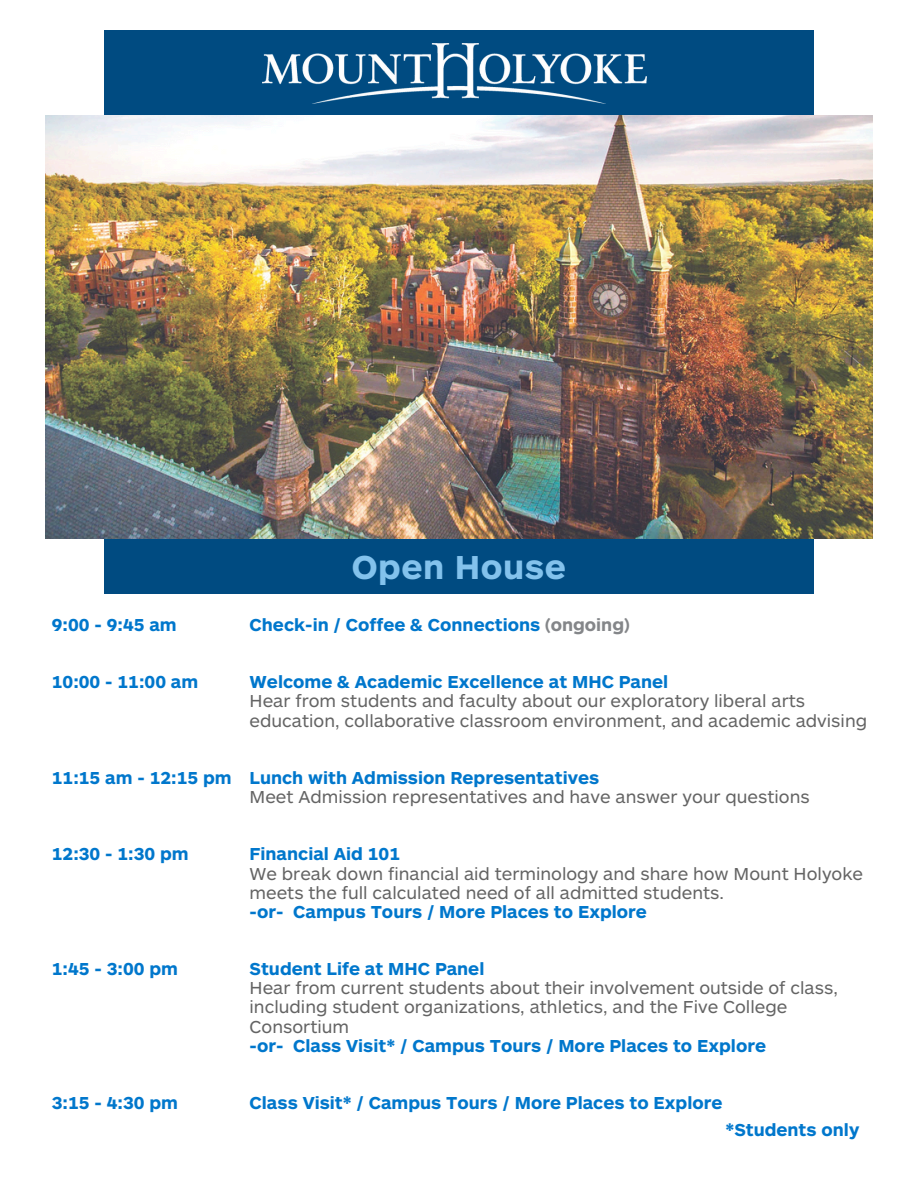
<style>
.page{position:relative;width:918px;height:1188px;background:#fff}
.page>*{position:absolute;margin:0;border:0;box-sizing:border-box;transform-origin:0 0}
.t1{font:700 34.5px "ARS Maquette Pro";letter-spacing:.015em;color:#83c2ec}
.t2{font:18px/19.2px "ARS Maquette Pro";color:#646464}
.t3{font:700 18px "ARS Maquette Pro";color:#07c}
.s1{color:#848689}
</style>
<div class="page">
<div style="left:104px;top:538px;width:710px;height:56px;background:#004b81"></div>
<div style="left:104px;top:30px;width:710px;height:85px;background:#004b81"></div>
<img style="left:46px;top:115px;width:827px;height:423px">
<img style="left:262px;top:44px;width:384px;height:59px">
<p class="t3" style="left:52px;top:613px;width:126px">9:00 - 9:45 am</p>
<h2 class="t1" style="left:352px;top:544px;width:216px">Open House</h2>
<h2 class="t3" style="left:250px;top:613px;width:382px">Check-in / Coffee &amp; Connections <span class="s1">(ongoing)</span></h2>
<h1 class="t3" style="left:52px;top:670px;width:148px">10:00 - 11:00 am</h1>
<p class="t3" style="left:250px;top:670px;width:420px">Welcome &amp; Academic Excellence at MHC Panel</p>
<p class="t2" style="left:250px;top:691px;width:619px">Hear from students and faculty about our exploratory liberal arts education, collaborative classroom environment, and academic advising</p>
<h2 class="t3" style="left:52px;top:766px;width:181px">11:15 am - 12:15 pm</h2>
<p class="t3" style="left:250px;top:766px;width:351px">Lunch with Admission Representatives</p>
<p class="t2" style="left:250px;top:786px;width:562px">Meet Admission representatives and have answer your questions</p>
<h2 class="t3" style="left:52px;top:842px;width:138px">12:30 - 1:30 pm</h2>
<p class="t3" style="left:250px;top:842px;width:152px">Financial Aid 101</p>
<p class="t2" style="left:250px;top:863px;width:615px">We break down financial aid terminology and share how Mount Holyoke meets the full calculated need of all admitted students.</p>
<p class="t3" style="left:250px;top:900px;width:399px">-or- Campus Tours / More Places to Explore</p>
<h2 class="t3" style="left:52px;top:957px;width:128px">1:45 - 3:00 pm</h2>
<p class="t3" style="left:250px;top:957px;width:236px">Student Life at MHC Panel</p>
<p class="t2" style="left:250px;top:977px;width:590px">Hear from current students about their involvement outside of class, including student organizations, athletics, and the Five College<br>Consortium</p>
<p class="t3" style="left:250px;top:1034px;width:518px">-or- Class Visit* / Campus Tours / More Places to Explore</p>
<h2 class="t3" style="left:52px;top:1091px;width:128px">3:15 - 4:30 pm</h2>
<h2 class="t3" style="left:250px;top:1091px;width:474px">Class Visit* / Campus Tours / More Places to Explore</h2>
<h2 class="t3" style="left:725px;top:1118px;width:135px">*Students only</h2>
</div>
